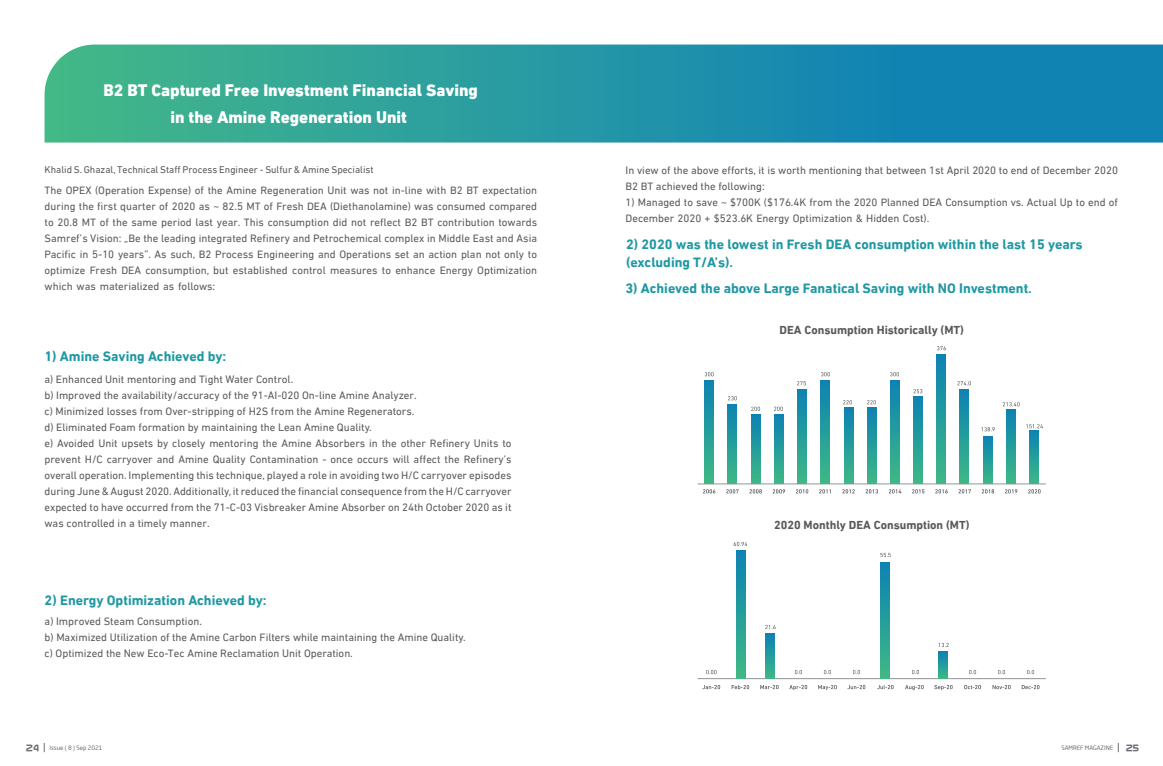
<style>
.page{position:relative;width:1163px;height:766px;background:#fff}
.page>*{position:absolute;margin:0;border:0;box-sizing:border-box;transform-origin:0 0}
.t1{font:800 17px/27px "DIN Next LTW23";color:#fff;text-align:center}
.t2{font:700 14px/18px "DIN Next LTW23";color:#1f98a2}
.t3{font:700 12px "DIN Next LTW23";color:#59595c}
.t4{font:11px/16px "DIN Next LTW23";color:#58595b}
.t5{font:10px "DIN Next LTW23";color:#58595b}
.t6{font:10px "TR Nasalization";color:#6d6e75}
.t7{font:6px "Neo Sans Arabic";color:#6d6e75}
</style>
<div class="page">
<svg style="left:45px;top:45px;width:1117px;height:97px;background:#2597a4"></svg>
<hr style="left:697px;top:483px;width:348px;height:1px;background:#919496">
<svg style="left:704px;top:372px;width:9px;height:4px"></svg>
<svg style="left:703px;top:489px;width:12px;height:4px"></svg>
<svg style="left:726px;top:489px;width:12px;height:4px"></svg>
<svg style="left:749px;top:489px;width:12px;height:4px"></svg>
<svg style="left:772px;top:489px;width:13px;height:4px"></svg>
<svg style="left:796px;top:489px;width:12px;height:4px"></svg>
<svg style="left:819px;top:489px;width:11px;height:4px"></svg>
<svg style="left:842px;top:489px;width:12px;height:4px"></svg>
<svg style="left:865px;top:489px;width:12px;height:4px"></svg>
<svg style="left:889px;top:489px;width:12px;height:4px"></svg>
<svg style="left:912px;top:489px;width:12px;height:4px"></svg>
<svg style="left:935px;top:489px;width:12px;height:4px"></svg>
<svg style="left:958px;top:489px;width:12px;height:4px"></svg>
<svg style="left:981px;top:489px;width:12px;height:4px"></svg>
<svg style="left:1005px;top:489px;width:12px;height:4px"></svg>
<svg style="left:1028px;top:489px;width:12px;height:4px"></svg>
<svg style="left:728px;top:396px;width:8px;height:4px"></svg>
<svg style="left:751px;top:406px;width:9px;height:5px"></svg>
<svg style="left:797px;top:381px;width:8px;height:4px"></svg>
<svg style="left:843px;top:400px;width:8px;height:4px"></svg>
<svg style="left:867px;top:400px;width:8px;height:4px"></svg>
<svg style="left:913px;top:389px;width:9px;height:4px"></svg>
<svg style="left:957px;top:381px;width:13px;height:4px"></svg>
<svg style="left:981px;top:427px;width:13px;height:4px"></svg>
<svg style="left:1003px;top:402px;width:16px;height:4px"></svg>
<svg style="left:1026px;top:424px;width:16px;height:4px"></svg>
<svg style="left:774px;top:406px;width:8px;height:5px"></svg>
<svg style="left:821px;top:372px;width:8px;height:4px"></svg>
<svg style="left:890px;top:372px;width:8px;height:4px"></svg>
<svg style="left:937px;top:346px;width:8px;height:4px"></svg>
<svg style="left:704px;top:381px;width:9px;height:103px"></svg>
<svg style="left:727px;top:405px;width:9px;height:79px"></svg>
<svg style="left:751px;top:415px;width:9px;height:69px"></svg>
<svg style="left:774px;top:415px;width:9px;height:69px"></svg>
<svg style="left:797px;top:390px;width:9px;height:94px"></svg>
<svg style="left:820px;top:381px;width:9px;height:103px"></svg>
<svg style="left:843px;top:408px;width:9px;height:76px"></svg>
<svg style="left:867px;top:408px;width:9px;height:76px"></svg>
<svg style="left:890px;top:381px;width:9px;height:103px"></svg>
<svg style="left:913px;top:397px;width:9px;height:87px"></svg>
<svg style="left:936px;top:355px;width:9px;height:129px"></svg>
<svg style="left:959px;top:390px;width:9px;height:94px"></svg>
<svg style="left:983px;top:437px;width:9px;height:47px"></svg>
<svg style="left:1006px;top:410px;width:9px;height:74px"></svg>
<svg style="left:1029px;top:431px;width:9px;height:53px"></svg>
<hr style="left:697px;top:678px;width:348px;height:1px;background:#919496">
<svg style="left:702px;top:685px;width:18px;height:4px"></svg>
<svg style="left:731px;top:685px;width:18px;height:4px"></svg>
<svg style="left:760px;top:685px;width:18px;height:4px"></svg>
<svg style="left:789px;top:685px;width:18px;height:5px"></svg>
<svg style="left:905px;top:685px;width:18px;height:5px"></svg>
<svg style="left:818px;top:685px;width:18px;height:5px"></svg>
<svg style="left:847px;top:685px;width:18px;height:4px"></svg>
<svg style="left:877px;top:685px;width:16px;height:4px"></svg>
<svg style="left:1021px;top:685px;width:18px;height:4px"></svg>
<svg style="left:934px;top:685px;width:18px;height:5px"></svg>
<svg style="left:964px;top:685px;width:16px;height:4px"></svg>
<svg style="left:992px;top:685px;width:18px;height:4px"></svg>
<svg style="left:706px;top:670px;width:10px;height:4px"></svg>
<svg style="left:794px;top:670px;width:7px;height:4px"></svg>
<svg style="left:823px;top:670px;width:7px;height:4px"></svg>
<svg style="left:853px;top:670px;width:6px;height:4px"></svg>
<svg style="left:912px;top:670px;width:6px;height:4px"></svg>
<svg style="left:969px;top:670px;width:6px;height:4px"></svg>
<svg style="left:938px;top:643px;width:10px;height:4px"></svg>
<svg style="left:880px;top:552px;width:10px;height:5px"></svg>
<svg style="left:765px;top:624px;width:10px;height:5px"></svg>
<svg style="left:733px;top:541px;width:14px;height:5px"></svg>
<svg style="left:1027px;top:670px;width:6px;height:4px"></svg>
<svg style="left:998px;top:670px;width:6px;height:4px"></svg>
<svg style="left:880px;top:562px;width:9px;height:116px"></svg>
<svg style="left:736px;top:550px;width:9px;height:128px"></svg>
<svg style="left:765px;top:633px;width:9px;height:45px"></svg>
<svg style="left:938px;top:651px;width:9px;height:27px"></svg>
<h1 class="t1" style="left:103px;top:77px;width:376px">B2 BT Captured Free Investment Financial Saving in the Amine Regeneration Unit</h1>
<p class="t5" style="left:45px;top:164px;width:330px">Khalid .S Ghazal,Technical Staff Process Engineer - Sulfur &amp; Amine Specialist</p>
<p class="t4" style="left:45px;top:182px;width:494px;text-align:justify">The OPEX (Operation Expense) of the Amine Regeneration Unit was not in-line with B2 BT expectation during the first quarter of 2020 as ~ 82.5 MT of Fresh DEA (Diethanolamine) was consumed compared to 20.8 MT of the same period last year. This consumption did not reflect B2 BT contribution towards Samref s’ Vision „: Be the leading integrated Refinery and Petrochemical complex in Middle East and Asia Pacific in 5-10 years .” As such B, 2 Process Engineering and Operations set an action plan not only to optimize Fresh DEA consumption, but established control measures to enhance Energy Optimization which was materialized as follows:</p>
<p class="t2" style="left:44px;top:347px;width:183px">1) Amine Saving Achieved by:</p>
<p class="t4" style="left:44px;top:371px;width:374px">a) Enhanced Unit mentoring and Tight Water Control.<br>b) Improved the availability/accuracy of the 91-AI-020 On-line Amine Analyzer. c) Minimized losses from Over-stripping of H S2 from the Amine Regenerators. d) Eliminated Foam formation by maintaining the Lean Amine Quality.</p>
<p class="t4" style="left:57px;top:435px;width:456px">Avoided Unit upsets by closely mentoring the Amine Absorbers in the other Refinery Units to</p>
<p class="t4" style="left:44px;top:435px;width:468px">e)<br>prevent H C/ carryover and Amine Quality Contamination - once occurs will affect the Refinery s’ overall operation. Implementing this technique, played a role in avoiding two H C/ carryover episodes during June &amp; August 2020.Additionally it, reduced the financial consequence from the H C/ carryover expected to have occurred from the 71-C-03 Visbreaker Amine Absorber on 24th October 2020 as it was controlled in a timely manner.</p>
<p class="t2" style="left:45px;top:591px;width:223px">2) Energy Optimization Achieved by:</p>
<p class="t4" style="left:45px;top:613px;width:422px">a) Improved Steam Consumption.<br>b) Maximized Utilization of the Amine Carbon Filters while maintaining the Amine Quality. c) Optimized the New Eco-Tec Amine Reclamation Unit Operation.</p>
<p class="t6" style="left:26px;top:742px;width:15px">24</p>
<p class="t7" style="left:49px;top:743px;width:54px">Issue ( 8 ) Sep 2021</p>
<p class="t4" style="left:625px;top:162px;width:494px">In view of the above efforts isit, worth mentioning that between 1st April 2020 to end of December 2020<br>B2 BT achieved the following:</p>
<p class="t4" style="left:625px;top:194px;width:494px">1) Managed to save ~ $700K ($176.4K from the 2020 Planned DEA Consumption vs. Actual Up to end of<br>December 2020 + $523.6K Energy Optimization &amp; Hidden Cost .(</p>
<p class="t2" style="left:626px;top:235px;width:458px">2) 2020 was the lowest in Fresh DEA consumption within the last 15 years (excluding . (s’A/T</p>
<p class="t2" style="left:625px;top:279px;width:408px">3) Achieved the above Large Fanatical Saving with NO Investment.</p>
<p class="t3" style="left:779px;top:323px;width:185px">DEA Consumption Historically (MT(</p>
<p class="t3" style="left:774px;top:518px;width:196px">2020 Monthly DEA Consumption (MT(</p>
<p class="t7" style="left:1061px;top:743px;width:53px">SAMREF MAGAZINE</p>
<p class="t6" style="left:1125px;top:742px;width:15px">25</p>
</div>
